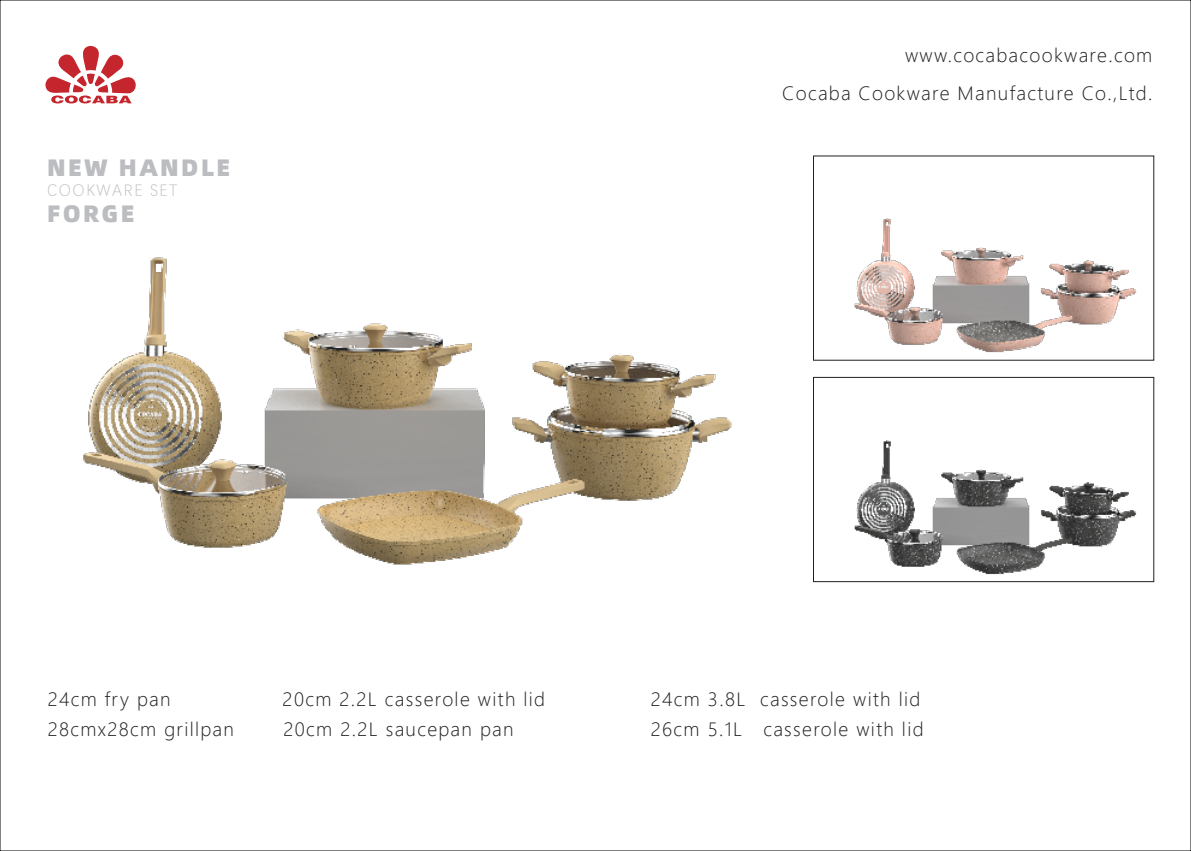
<style>
.page{position:relative;width:1191px;height:851px;background:#fff}
.page>*{position:absolute;margin:0;border:0;box-sizing:border-box;transform-origin:0 0}
.t1{font:900 24px "Alibaba Sans";letter-spacing:.1em;color:#bcbdc0}
.t2{font:300 18px/30.2px "Microsoft Jheng Hei";letter-spacing:.075em;color:#231f20}
.t3{font:300 16px "Deng Xian";letter-spacing:.1em;color:#bcbdc0}
</style>
<div class="page">
<img style="left:83px;top:257px;width:649px;height:308px">
<svg style="left:45px;top:46px;width:91px;height:57px"></svg>
<img style="left:813px;top:156px;width:340px;height:204px">
<img style="left:854px;top:440px;width:283px;height:135px">
<div style="left:813px;top:377px;width:341px;height:204px;border:1px solid #231f20"></div>
<h1 class="t1" style="left:47px;top:148px;width:184px">NEW HANDLE</h1>
<p class="t3" style="left:47px;top:180px;width:132px">COOKWARE SET</p>
<h1 class="t1" style="left:47px;top:194px;width:89px">FORGE</h1>
<p class="t2" style="left:905px;top:40px;width:249px">www.cocabacookware.com</p>
<p class="t2" style="left:782px;top:78px;width:371px">Cocaba Cookware Manufacture Co.,Ltd.</p>
<p class="t2" style="left:48px;top:683px;width:188px">24cm fry pan<br>28cmx28cm grillpan</p>
<p class="t2" style="left:282px;top:683px;width:264px">20cm 2.2L casserole with lid</p>
<p class="t2" style="left:651px;top:683px;width:271px">24cm 3.8L casserole with lid</p>
<p class="t2" style="left:283px;top:713px;width:231px">20cm 2.2L saucepan pan</p>
<p class="t2" style="left:651px;top:713px;width:274px">26cm 5.1L casserole with lid</p>
</div>
